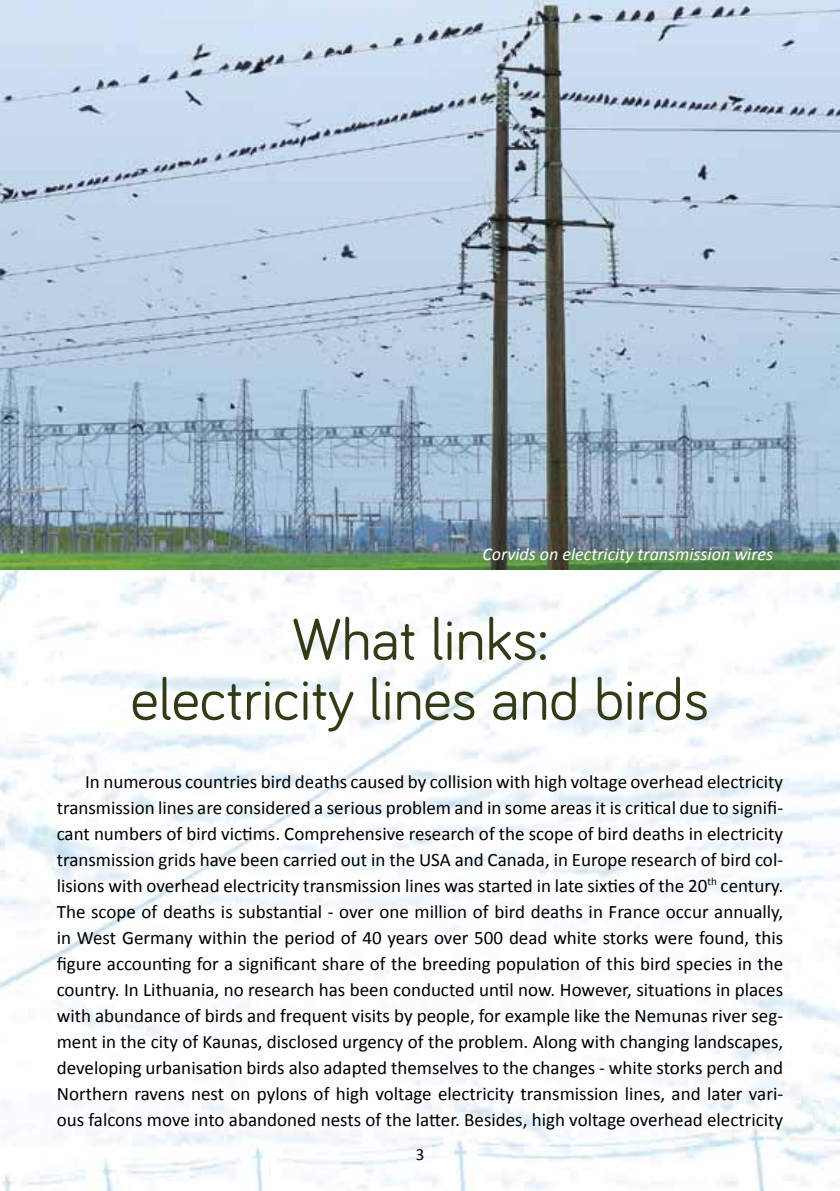
<style>
.page{position:relative;width:840px;height:1191px;background:#fff}
.page>*{position:absolute;margin:0;border:0;box-sizing:border-box;transform-origin:0 0}
.t1{font:60px/60px "Bariol";color:#333b16;text-align:center}
.t2{font:19px/26px "Calibri";color:#000;text-align:justify}
.t3{font:italic 18px "Calibri";color:#fff}
.t4{font:17px "Calibri";color:#000}
</style>
<div class="page">
<img style="left:0;top:569px;width:839px;height:622px">
<img style="left:0;top:0;width:839px;height:569px">
<p class="t3" style="left:482px;top:542px;width:292px">Corvids on electricity transmission wires</p>
<h1 class="t1" style="left:131px;top:607px;width:579px">What links:<br>electricity lines and birds</h1>
<p class="t2" style="left:57px;top:768px;width:727px;text-indent:28px">In numerous countries bird deaths caused by collision with high voltage overhead electricity transmission lines are considered a serious problem and in some areas it is critical due to signifi&shy;cant numbers of bird victims. Comprehensive research of the scope of bird deaths in electricity transmission grids have been carried out in the USA and Canada, in Europe research of bird col&shy;lisions with overhead electricity transmission lines was started in late sixties of the 20<sup>th</sup> century.<br>The scope of deaths is substantial - over one million of bird deaths in France occur annually, in West Germany within the period of 40 years over 500 dead white storks were found, this figure accounting for a significant share of the breeding population of this bird species in the country. In Lithuania, no research has been conducted until now. However, situations in places with abundance of birds and frequent visits by people, for example like the Nemunas river seg&shy;ment in the city of Kaunas, disclosed urgency of the problem. Along with changing landscapes, developing urbanisation birds also adapted themselves to the changes - white storks perch and Northern ravens nest on pylons of high voltage electricity transmission lines, and later vari&shy;ous falcons move into abandoned nests of the latter. Besides, high voltage overhead electricity</p>
<p class="t4" style="left:415px;top:1143px;width:10px">3</p>
<p class="t4" style="left:415px;top:1147px;width:10px">3</p>
</div>
